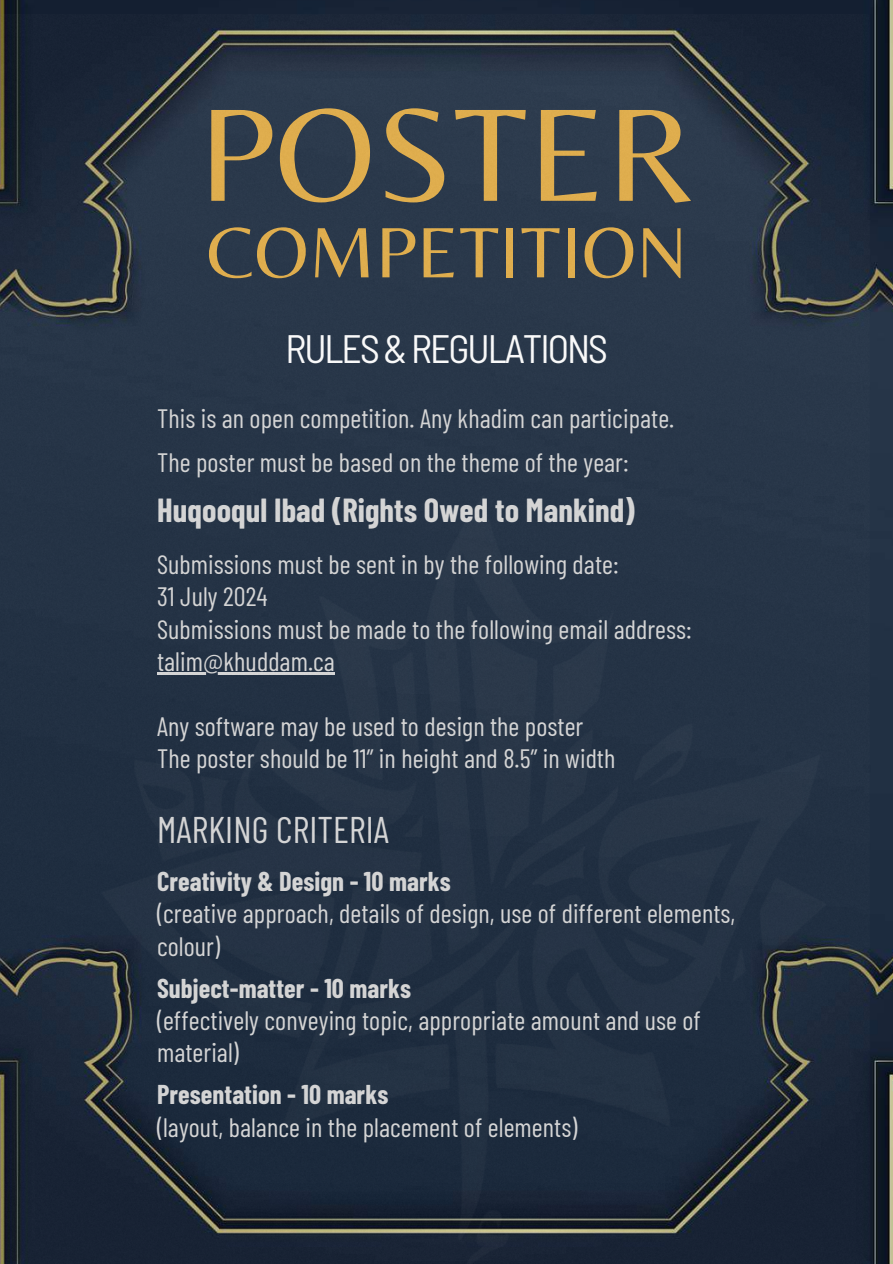
<style>
.page{position:relative;width:893px;height:1264px;background:#fff}
.page>*{position:absolute;margin:0;border:0;box-sizing:border-box;transform-origin:0 0}
.t1{font:137.1px "Belleza";letter-spacing:.01em;color:#e4b04c}
.t2{font:74.1px "Belleza";letter-spacing:.01em;color:#e4b04c}
.t3{font:semi-condensed 39.6px "Barlow";letter-spacing:-.05em;color:#fff}
.t4{font:37.05px "Barlow Condensed";letter-spacing:.005em;color:#d9d9d9}
.t5{font:700 32.55px "Barlow Condensed";letter-spacing:.005em;color:#d9d9d9}
.t6{font:26.55px/32.2px "Barlow Condensed";letter-spacing:.005em;color:#d9d9d9}
.t7{font:700 26.55px "Barlow Condensed";letter-spacing:.005em;color:#d9d9d9}
</style>
<div class="page">
<img style="left:0;top:0;width:892px;height:457px">
<img style="left:869px;top:457px;width:23px;height:806px">
<img style="left:0;top:15px;width:869px;height:1248px">
<h1 class="t1" style="left:199px;top:73px;width:497px">POSTER</h1>
<h2 class="t2" style="left:207px;top:208px;width:482px">COMPETITION</h2>
<h3 class="t3" style="left:285px;top:323px;width:324px">RULES&amp;REGULATIONS</h3>
<p class="t6" style="left:157px;top:395px;width:518px;line-height:44px">This is an open competition. Any khadim can participate.<br>The poster must be based on the theme of the year:</p>
<p class="t5" style="left:157px;top:490px;width:479px">Huqooqul Ibad (Rights Owed to Mankind)</p>
<p class="t6" style="left:157px;top:547px;width:536px">Submissions must be sent in by the following date:<br>31 July 2024<br>Submissions must be made to the following email address: talim@khuddam.ca</p>
<p class="t6" style="left:157px;top:709px;width:460px">Any software may be used to design the poster<br>The poster should be 11” in height and 8.5” in width</p>
<h3 class="t4" style="left:157px;top:806px;width:233px">MARKING CRITERIA</h3>
<p class="t7" style="left:157px;top:864px;width:295px">Creativity &amp; Design - 10 marks</p>
<p class="t6" style="left:157px;top:896px;width:579px">(creative approach, details of design, use of different elements, colour)</p>
<p class="t7" style="left:157px;top:971px;width:255px">Subject-matter - 10 marks</p>
<p class="t6" style="left:157px;top:1003px;width:545px">(effectively conveying topic, appropriate amount and use of material)</p>
<p class="t7" style="left:157px;top:1077px;width:233px">Presentation - 10 marks</p>
<p class="t6" style="left:157px;top:1109px;width:421px">(layout, balance in the placement of elements)</p>
</div>
